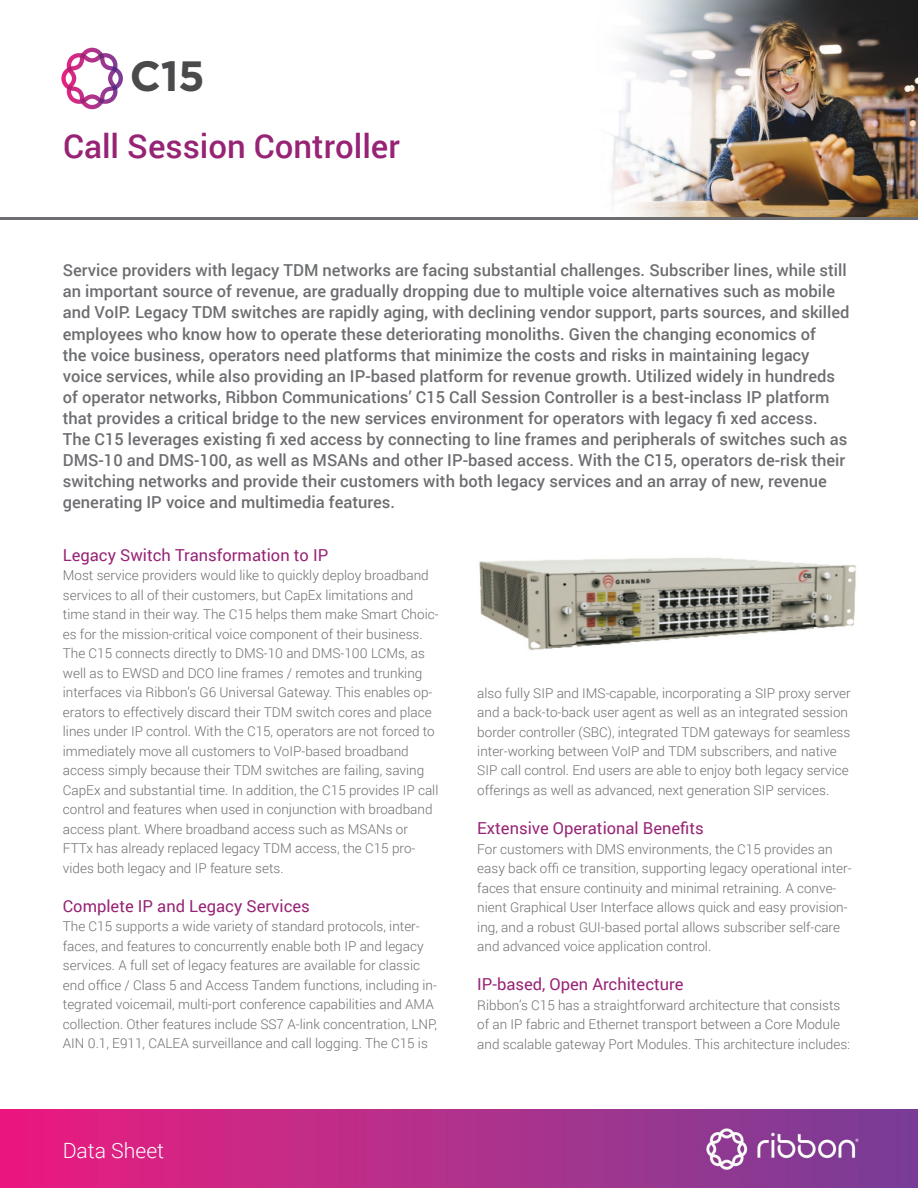
<style>
.page{position:relative;width:918px;height:1188px;background:#fff}
.page>*{position:absolute;margin:0;border:0;box-sizing:border-box;transform-origin:0 0}
.t1{font:700 42.3px "Gotham";color:#4a4a4d}
.t2{font:500 33px "Roboto";color:#972375}
.t3{font:300 21px "Roboto";color:#fff}
.t4{font:500 16.5px/21px "Roboto";color:#6d6e71}
.t5{font:16.5px "Roboto";color:#972375}
.t6{font:300 13.5px/19.5px "Roboto";color:#6d6e71}
</style>
<div class="page">
<img style="left:284px;top:0;width:634px;height:218px">
<img style="left:0;top:1110px;width:918px;height:78px">
<hr style="left:0;top:218px;width:918px;height:2px;background:#6d6e71">
<img style="left:479px;top:557px;width:377px;height:93px">
<svg style="left:61px;top:48px;width:62px;height:61px"></svg>
<h1 class="t1" style="left:130px;top:52px;width:76px">C15</h1>
<h2 class="t2" style="left:63px;top:124px;width:338px">Call Session Controller</h2>
<p class="t4" style="left:63px;top:259px;width:788px">Service providers with legacy TDM networks are facing substantial challenges. Subscriber lines, while still an important source of revenue, are gradually dropping due to multiple voice alternatives such as mobile and VoIP. Legacy TDM switches are rapidly aging, with declining vendor support, parts sources, and skilled employees who know how to operate these deteriorating monoliths. Given the changing economics of<br>the voice business, operators need platforms that minimize the costs and risks in maintaining legacy voice services, while also providing an IP-based platform for revenue growth. Utilized widely in hundreds of operator networks, Ribbon Communications’ C15 Call Session Controller is a best-inclass IP platform that provides a critical bridge to the new services environment for operators with legacy fi xed access.<br>The C15 leverages existing fi xed access by connecting to line frames and peripherals of switches such as DMS-10 and DMS-100, as well as MSANs and other IP-based access. With the C15, operators de-risk their switching networks and provide their customers with both legacy services and an array of new, revenue generating IP voice and multimedia features.</p>
<p class="t5" style="left:63px;top:543px;width:267px">Legacy Switch Transformation to IP</p>
<p class="t6" style="left:63px;top:565px;width:377px">Most service providers would like to quickly deploy broadband services to all of their customers, but CapEx limitations and time stand in their way. The C15 helps them make Smart Choic&shy;es for the mission-critical voice component of their business.<br>The C15 connects directly to DMS-10 and DMS-100 LCMs, as well as to EWSD and DCO line frames / remotes and trunking interfaces via Ribbon’s G6 Universal Gateway. This enables op&shy;erators to effectively discard their TDM switch cores and place lines under IP control. With the C15, operators are not forced to immediately move all customers to VoIP-based broadband access simply because their TDM switches are failing, saving CapEx and substantial time. In addition, the C15 provides IP call control and features when used in conjunction with broadband access plant. Where broadband access such as MSANs or FTTx has already replaced legacy TDM access, the C15 pro&shy;vides both legacy and IP feature sets.</p>
<p class="t5" style="left:63px;top:894px;width:248px">Complete IP and Legacy Services</p>
<p class="t6" style="left:63px;top:916px;width:376px">The C15 supports a wide variety of standard protocols, inter&shy;faces, and features to concurrently enable both IP and legacy services. A full set of legacy features are available for classic end office / Class 5 and Access Tandem functions, including in&shy;tegrated voicemail, multi-port conference capabilities and AMA collection. Other features include SS7 A-link concentration, LNP, AIN 0.1, E911, CALEA surveillance and call logging. The C15 is</p>
<p class="t6" style="left:477px;top:683px;width:375px">also fully SIP and IMS-capable, incorporating a SIP proxy server and a back-to-back user agent as well as an integrated session border controller (SBC), integrated TDM gateways for seamless inter-working between VoIP and TDM subscribers, and native SIP call control. End users are able to enjoy both legacy service offerings as well as advanced, next generation SIP services.</p>
<p class="t5" style="left:477px;top:817px;width:228px">Extensive Operational Benefits</p>
<p class="t6" style="left:477px;top:839px;width:376px">For customers with DMS environments, the C15 provides an easy back offi ce transition, supporting legacy operational inter&shy;faces that ensure continuity and minimal retraining. A conve&shy;nient Graphical User Interface allows quick and easy provision&shy;ing, and a robust GUI-based portal allows subscriber self-care and advanced voice application control.</p>
<p class="t5" style="left:477px;top:973px;width:208px">IP-based, Open Architecture</p>
<p class="t6" style="left:477px;top:995px;width:374px">Ribbon’s C15 has a straightforward architecture that consists of an IP fabric and Ethernet transport between a Core Module and scalable gateway Port Modules. This architecture includes:</p>
<h3 class="t3" style="left:63px;top:1136px;width:103px">Data Sheet</h3>
</div>
